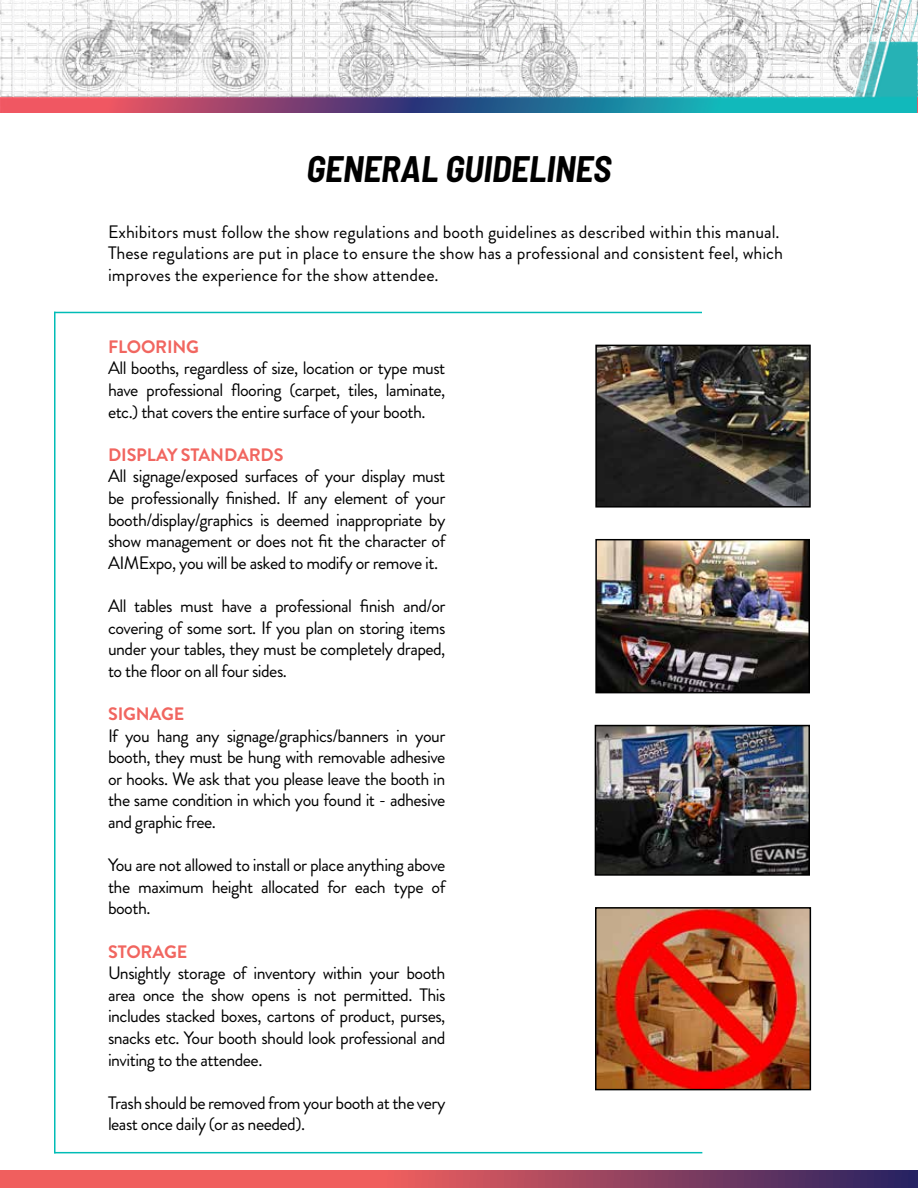
<style>
.page{position:relative;width:918px;height:1188px;background:#fff}
.page>*{position:absolute;margin:0;border:0;box-sizing:border-box;transform-origin:0 0}
.t1{font:italic 700 semi-condensed 36px "Barlow";color:#000}
.t2{font:18px/21.6px "Brandon Grotesque";letter-spacing:-.03em;color:#000;text-align:justify}
.t3{font:18px/21.6px "Brandon Grotesque";color:#000}
.t4{font:700 18px "Brandon Grotesque";letter-spacing:-.01em;color:#f16660}
</style>
<div class="page">
<img style="left:0;top:0;width:918px;height:112px">
<svg style="left:0;top:1171px;width:918px;height:17px;background:#b44d5f"></svg>
<img style="left:598px;top:348px;width:210px;height:157px">
<div style="left:595px;top:345px;width:216px;height:163px;border:2px solid #000"></div>
<img style="left:598px;top:542px;width:209px;height:148px">
<div style="left:595px;top:539px;width:215px;height:154px;border:2px solid #000"></div>
<img style="left:598px;top:910px;width:210px;height:177px">
<div style="left:595px;top:907px;width:216px;height:183px;border:2px solid #000"></div>
<img style="left:598px;top:728px;width:209px;height:145px">
<div style="left:595px;top:725px;width:215px;height:151px;border:2px solid #000"></div>
<hr style="left:54px;top:312px;width:648px;height:1px;background:#00bcb6">
<hr style="left:54px;top:312px;width:2px;height:841px;background:#00bcb6">
<hr style="left:54px;top:1152px;width:648px;height:1px;background:#00bcb6">
<h1 class="t1" style="left:307px;top:146px;width:306px">GENERAL GUIDELINES</h1>
<p class="t3" style="left:108px;top:221px;width:677px">Exhibitors must follow the show regulations and booth guidelines as described within this manual.<br>These regulations are put in place to ensure the show has a professional and consistent feel, which improves the experience for the show attendee.</p>
<p class="t4" style="left:108px;top:334px;width:93px">FLOORING</p>
<p class="t2" style="left:108px;top:358px;width:339px">All booths, regardless of size, location or type must have professional flooring (carpet, tiles, laminate, etc.) that covers the entire surface of your booth.</p>
<p class="t4" style="left:108px;top:442px;width:177px">DISPLAY STANDARDS</p>
<p class="t2" style="left:108px;top:466px;width:339px">All signage/exposed surfaces of your display must be professionally finished. If any element of your booth/display/graphics is deemed inappropriate by show management or does not fit the character of AIMExpo, you will be asked to modify or remove it.</p>
<p class="t2" style="left:108px;top:595px;width:339px">All tables must have a professional finish and/or covering of some sort. If you plan on storing items under your tables, they must be completely draped, to the floor on all four sides.</p>
<p class="t4" style="left:108px;top:701px;width:78px">SIGNAGE</p>
<p class="t2" style="left:108px;top:725px;width:339px">If you hang any signage/graphics/banners in your booth, they must be hung with removable adhesive or hooks. We ask that you please leave the booth in the same condition in which you found it - adhesive and graphic free.</p>
<p class="t2" style="left:108px;top:854px;width:339px">You are not allowed to install or place anything above the maximum height allocated for each type of booth.</p>
<p class="t4" style="left:108px;top:939px;width:81px">STORAGE</p>
<p class="t2" style="left:108px;top:962px;width:339px">Unsightly storage of inventory within your booth area once the show opens is not permitted. This includes stacked boxes, cartons of product, purses, snacks etc. Your booth should look professional and inviting to the attendee.</p>
<p class="t2" style="left:108px;top:1092px;width:339px">Trash should be removed from your booth at the very least once daily (or as needed).</p>
</div>
